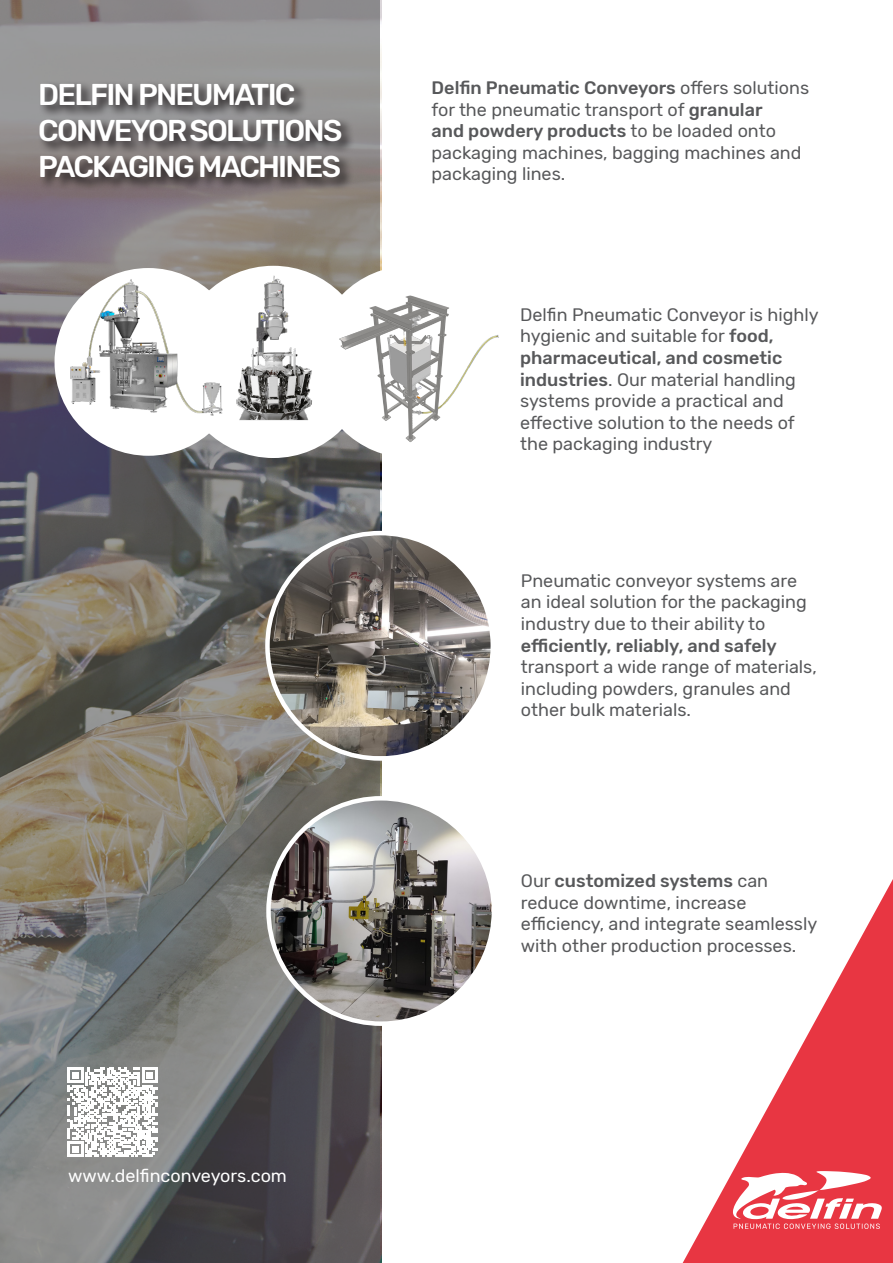
<style>
.page{position:relative;width:893px;height:1263px;background:#fff}
.page>*{position:absolute;margin:0;border:0;box-sizing:border-box;transform-origin:0 0}
.t1{font:500 30px/36px "Rubik";letter-spacing:-.06em;color:#fff}
.t2{font:18px/21.6px "Rubik";color:#57585a}
.t3{font:18px "Rubik";color:#fff}
.s1{font-weight:500}
</style>
<div class="page">
<svg style="left:0;top:0;width:380px;height:1263px;background:#757270"></svg>
<img style="left:267px;top:533px;width:223px;height:223px">
<svg style="left:38px;top:81px;width:317px;height:110px;background:#716d6d"></svg>
<img style="left:269px;top:798px;width:225px;height:226px;border-radius:113px">
<div style="left:179px;top:268px;width:188px;height:188px;background:#fff;border-radius:50%"></div>
<img style="left:206px;top:268px;width:161px;height:169px">
<div style="left:55px;top:268px;width:187px;height:188px;background:#fff;border-radius:50%"></div>
<img style="left:55px;top:268px;width:187px;height:160px">
<img style="left:317px;top:268px;width:187px;height:188px;border-radius:94px">
<div style="left:315px;top:266px;width:192px;height:192px;border:4px solid #fff;border-radius:50%"></div>
<svg style="left:68px;top:1068px;width:89px;height:89px"></svg>
<svg style="left:683px;top:879px;width:210px;height:384px"></svg>
<svg style="left:733px;top:1171px;width:149px;height:58px"></svg>
<p class="t1" style="left:38px;top:77px;width:306px">DELFIN PNEUMATIC<br>CONVEYOR SOLUTIONS<br>PACKAGING MACHINES</p>
<p class="t2" style="left:432px;top:78px;width:379px"><span class="s1">Delfin Pneumatic Conveyors</span> offers solutions for the pneumatic transport of <span class="s1">granular<br>and powdery products</span> to be loaded onto packaging machines, bagging machines and packaging lines.</p>
<p class="t2" style="left:520px;top:304px;width:300px">Delfin Pneumatic Conveyor is highly hygienic and suitable for <span class="s1">food, pharmaceutical, and cosmetic industries</span>. Our material handling systems provide a practical and effective solution to the needs of the packaging industry</p>
<p class="t2" style="left:521px;top:570px;width:297px">Pneumatic conveyor systems are an ideal solution for the packaging industry due to their ability to <span class="s1">efficiently, reliably, and safely </span>transport a wide range of materials, including powders, granules and other bulk materials.</p>
<p class="t3" style="left:68px;top:1166px;width:220px">www.delfinconveyors.com</p>
<p class="t2" style="left:521px;top:870px;width:298px">Our <span class="s1">customized systems</span> can reduce downtime, increase efficiency, and integrate seamlessly with other production processes.</p>
</div>
